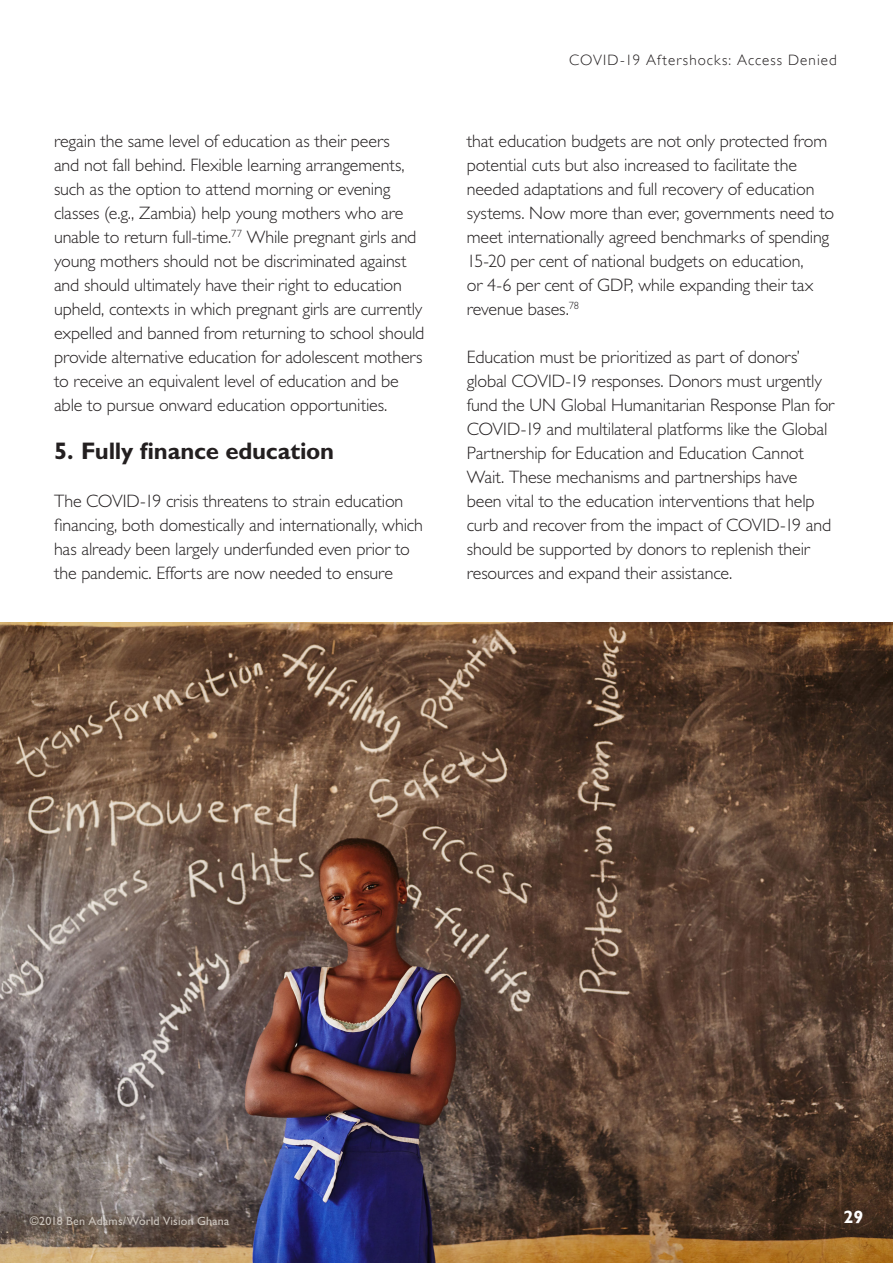
<style>
.page{position:relative;width:893px;height:1263px;background:#fff}
.page>*{position:absolute;margin:0;border:0;box-sizing:border-box;transform-origin:0 0}
.t1{font:700 24px "Gill Sans Std";letter-spacing:-.01em;color:#231f20}
.t2{font:300 18px/24px "Gill Sans Std";letter-spacing:-.005em;color:#231f20}
.t3{font:700 18px "Gill Sans Std";color:#fff}
.t4{font:300 15px "Gill Sans";letter-spacing:.07em;color:#231f20}
.t5{font:12px "Gill Sans Std";letter-spacing:.015em;color:#cbc4bc}
</style>
<div class="page">
<img style="left:0;top:623px;width:893px;height:640px">
<p class="t2" style="left:54px;top:129px;width:372px">regain the same level of education as their peers<br>and not fall behind. Flexible learning arrangements, such as the option to attend morning or evening classes (e.g., Zambia) help young mothers who are unable to return full-time.<sup>77</sup> While pregnant girls and young mothers should not be discriminated against and should ultimately have their right to education upheld, contexts in which pregnant girls are currently expelled and banned from returning to school should provide alternative education for adolescent mothers to receive an equivalent level of education and be able to pursue onward education opportunities.</p>
<p class="t1" style="left:54px;top:437px;width:282px">5. Fully finance education</p>
<p class="t2" style="left:54px;top:489px;width:370px">The COVID-19 crisis threatens to strain education financing, both domestically and internationally, which has already been largely underfunded even prior to the pandemic. Efforts are now needed to ensure</p>
<p class="t4" style="left:569px;top:51px;width:269px">COVID-19 Aftershocks: Access Denied</p>
<p class="t2" style="left:467px;top:129px;width:369px">that education budgets are not only protected from potential cuts but also increased to facilitate the needed adaptations and full recovery of education systems. Now more than ever, governments need to meet internationally agreed benchmarks of spending 15-20 per cent of national budgets on education,<br>or 4-6 per cent of GDP, while expanding their tax revenue bases.<sup>78</sup></p>
<p class="t2" style="left:467px;top:345px;width:369px">Education must be prioritized as part of donors’ global COVID-19 responses. Donors must urgently fund the UN Global Humanitarian Response Plan for COVID-19 and multilateral platforms like the Global Partnership for Education and Education Cannot Wait. These mechanisms and partnerships have been vital to the education interventions that help curb and recover from the impact of COVID-19 and should be supported by donors to replenish their resources and expand their assistance.</p>
<p class="t5" style="left:30px;top:1214px;width:201px">©2018 Ben Adams/World Vision Ghana</p>
<p class="t3" style="left:843px;top:1206px;width:21px">29</p>
</div>
